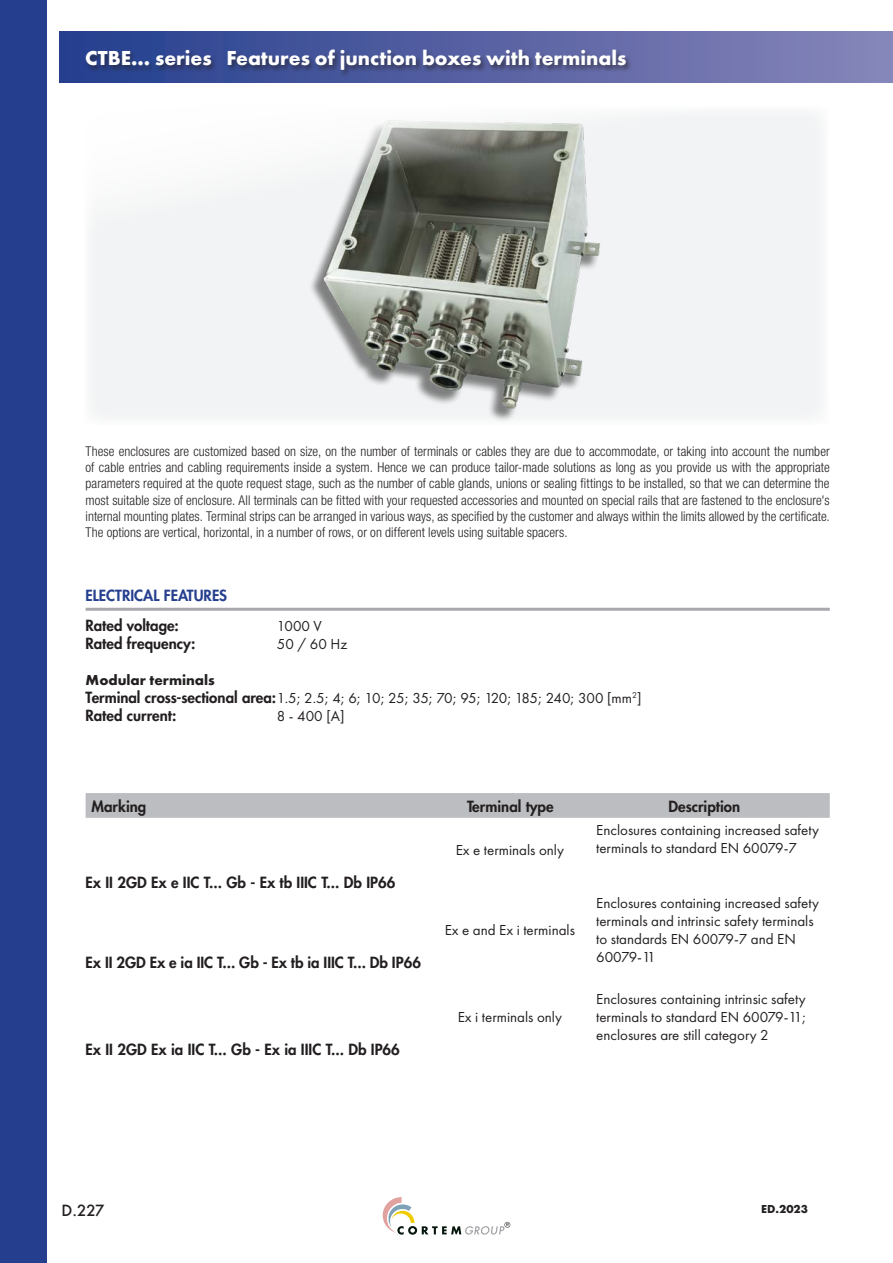
<style>
.page{position:relative;width:893px;height:1263px;background:#fff}
.page>*{position:absolute;margin:0;border:0;box-sizing:border-box;transform-origin:0 0}
.ITA_titolo_pagina{font:700 21px "Futura PT";color:#fff}
.ITA_testo_10pt{font:15px/18px "Futura PT";color:#231f20}
.ITA_testo_10pt_heavy{font:800 15px "Futura";color:#231f20}
.ITA_testo_10pt-2{font:15px "Futura PT";letter-spacing:-.04em;color:#231f20}
.ITA_testo_10pt-3{font:800 15px "Futura";color:#231f20}
.ITA_testo_10pt_heavy-2{font:800 15px "Futura";color:#253f8e}
.ITA_testo_10pt_heavy-3{font:700 15px "Futura PT";color:#231f20}
.t1{font:500 15px "Futura";color:#231f20}
.ITA_testo_10pt-4{font:300 condensed 13.5px/16.2px "Helvetica Neue LT Pro";letter-spacing:.005em;color:#231f20;text-align:justify}
.t2{font:700 12px "Futura PT";color:#231f20}
.s1{font-family:"Futura";font-weight:800}
</style>
<div class="page">
<div style="left:84px;top:106px;width:745px;height:319px;background:#f2f3f4"></div>
<img style="left:143px;top:106px;width:513px;height:314px">
<svg style="left:383px;top:1197px;width:127px;height:38px"></svg>
<div style="left:0;top:0;width:47px;height:1263px;background:#253f8e"></div>
<div style="left:60px;top:31px;width:833px;height:51px;background:linear-gradient(to right,#243e8d,#8885b9)"></div>
<div style="left:85px;top:48px;width:548px;height:30px;background:#231f20;opacity:.6"></div>
<hr style="left:86px;top:608px;width:744px;height:3px;background:#a8a9ad">
<div style="left:86px;top:793px;width:744px;height:25px;background:#bcbdc0"></div>
<p class="ITA_titolo_pagina" style="left:85px;top:45px;width:543px">CTBE... series Features of junction boxes with terminals</p>
<p class="ITA_testo_10pt-4" style="left:86px;top:443px;width:746px">These enclosures are customized based on size, on the number of terminals or cables they are due to accommodate, or taking into account the number of cable entries and cabling requirements inside a system. Hence we can produce tailor-made solutions as long as you provide us with the appropriate parameters required at the quote request stage, such as the number of cable glands, unions or sealing fittings to be installed, so that we can determine the most suitable size of enclosure. All terminals can be fitted with your requested accessories and mounted on special rails that are fastened to the enclosure's internal mounting plates. Terminal strips can be arranged in various ways, as specified by the customer and always within the limits allowed by the certificate.<br>The options are vertical, horizontal, in a number of rows, or on different levels using suitable spacers.</p>
<p class="ITA_testo_10pt_heavy-2" style="left:86px;top:586px;width:143px">ELECTRICAL FEATURES</p>
<p class="ITA_testo_10pt-3" style="left:86px;top:616px;width:95px">Rated voltage:</p>
<p class="ITA_testo_10pt" style="left:277px;top:617px;width:46px">1000 V</p>
<p class="ITA_testo_10pt-3" style="left:86px;top:634px;width:111px">Rated frequency:</p>
<p class="ITA_testo_10pt" style="left:277px;top:635px;width:72px">50 / 60 Hz</p>
<p class="ITA_testo_10pt_heavy-3" style="left:86px;top:670px;width:131px">Modular terminals</p>
<p class="ITA_testo_10pt-2" style="left:86px;top:689px;width:557px"><span class="s1">Terminal cross-sectional area:</span>1.5; 2.5; 4; 6; 10; 25; 35; 70; 95; 120; 185; 240; 300 [mm<sup>2</sup>]</p>
<p class="ITA_testo_10pt-3" style="left:86px;top:706px;width:92px">Rated current:</p>
<p class="ITA_testo_10pt" style="left:277px;top:707px;width:69px">8 - 400 [A]</p>
<p class="ITA_testo_10pt-3" style="left:92px;top:796px;width:56px">Marking</p>
<p class="ITA_testo_10pt-3" style="left:467px;top:796px;width:88px">Terminal type</p>
<p class="ITA_testo_10pt-3" style="left:668px;top:796px;width:73px">Description</p>
<p class="ITA_testo_10pt" style="left:596px;top:821px;width:224px">Enclosures containing increased safety</p>
<p class="ITA_testo_10pt" style="left:456px;top:841px;width:110px">Ex e terminals only</p>
<p class="ITA_testo_10pt" style="left:596px;top:839px;width:202px">terminals to standard EN 60079-7</p>
<p class="ITA_testo_10pt" style="left:596px;top:894px;width:224px">Enclosures containing increased safety terminals and intrinsic safety terminals to standards EN 60079-7 and EN<br>60079-11</p>
<p class="ITA_testo_10pt_heavy" style="left:86px;top:872px;width:311px">Ex II 2GD Ex e IIC T... Gb - Ex tb IIIC T... Db IP66</p>
<p class="ITA_testo_10pt" style="left:445px;top:921px;width:132px">Ex e and Ex i terminals</p>
<p class="ITA_testo_10pt_heavy" style="left:86px;top:952px;width:337px">Ex II 2GD Ex e ia IIC T... Gb - Ex tb ia IIIC T... Db IP66</p>
<p class="ITA_testo_10pt_heavy" style="left:86px;top:1039px;width:316px">Ex II 2GD Ex ia IIC T... Gb - Ex ia IIIC T... Db IP66</p>
<p class="ITA_testo_10pt" style="left:458px;top:1008px;width:106px">Ex i terminals only</p>
<p class="ITA_testo_10pt" style="left:596px;top:990px;width:212px;text-align:justify">Enclosures containing intrinsic safety terminals to standard EN 60079-11; enclosures are still category 2</p>
<p class="t1" style="left:62px;top:1200px;width:44px">D.227</p>
<p class="t2" style="left:761px;top:1201px;width:48px">ED.2023</p>
</div>
